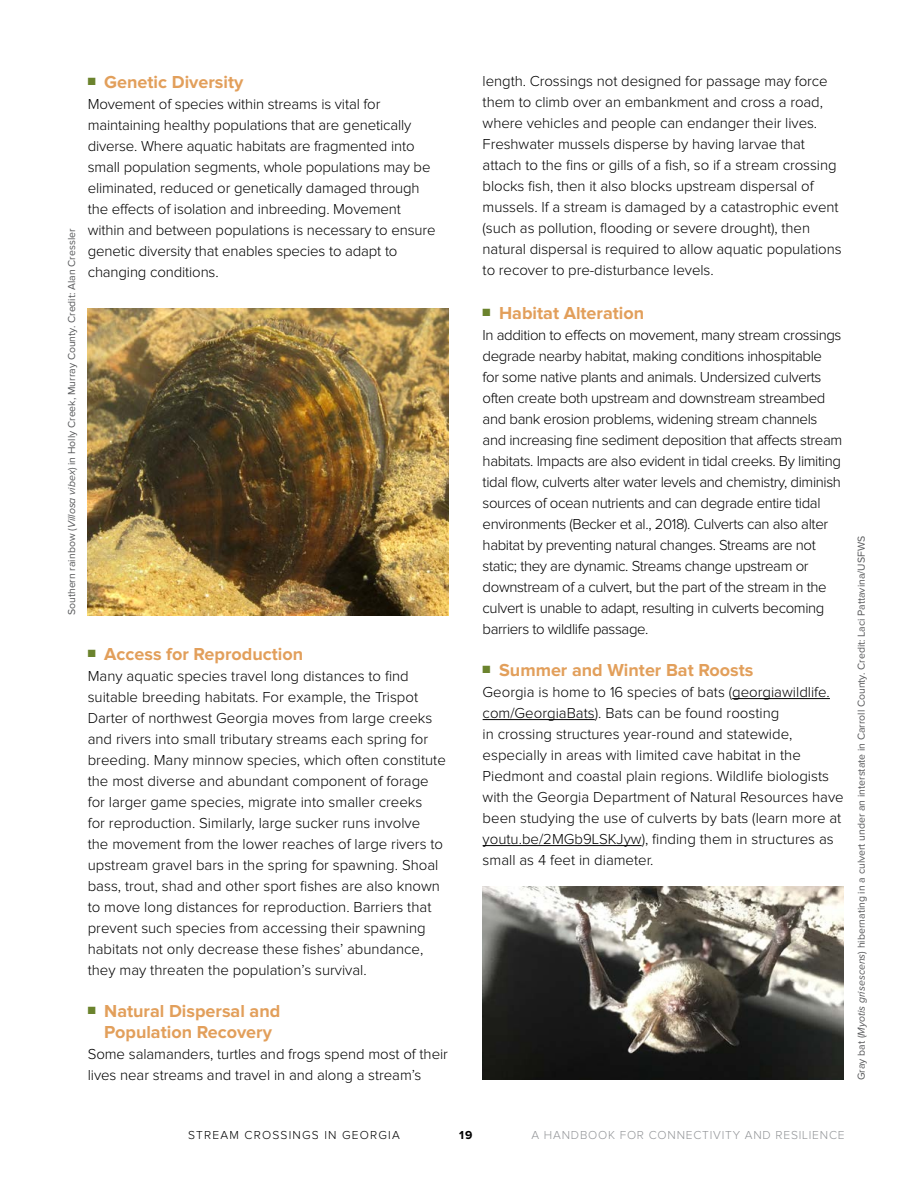
<style>
.page{position:relative;width:918px;height:1188px;background:#fff}
.page>*{position:absolute;margin:0;border:0;box-sizing:border-box;transform-origin:0 0}
.t1{font:700 18px/21px "Proxima Nova";color:#e29f5b;text-align:center}
.t2{font:300 15px/21px "Proxima Nova";letter-spacing:-.005em;color:#000}
.t3{font:300 15px/21px "Proxima Nova";letter-spacing:-.025em;color:#000}
.t4{font:300 12px "Proxima Nova";letter-spacing:.065em;color:#939598}
.t5{font:300 12px "Proxima Nova";letter-spacing:.1em;color:#000}
.t6{font:700 12px "Proxima Nova";color:#000}
.t7{font:10.5px "Proxima Nova";color:#58595b}
.s1{font-style:italic}
</style>
<div class="page">
<hr style="left:732px;top:698px;width:98px;height:1px;background:#000">
<hr style="left:483px;top:719px;width:112px;height:1px;background:#000">
<hr style="left:483px;top:845px;width:159px;height:1px;background:#000">
<img style="left:88px;top:309px;width:361px;height:306px">
<img style="left:483px;top:887px;width:361px;height:193px">
<p class="t7" style="left:65px;top:615px;width:388px;rotate:-90deg">Southern rainbow (<span class="s1">Villosa vibex</span>) in Holly Creek, Murray County. Credit: Alan Cressler</p>
<p class="t1" style="left:88px;top:72px;width:157px"><sup>■</sup> Genetic Diversity</p>
<p class="t2" style="left:88px;top:94px;width:349px">Movement of species within streams is vital for maintaining healthy populations that are genetically diverse. Where aquatic habitats are fragmented into small population segments, whole populations may be eliminated, reduced or genetically damaged through the efects of isolation and inbreeding. Movement within and between populations is necessary to ensure genetic diversity that enables species to adapt to changing conditions.</p>
<p class="t1" style="left:88px;top:644px;width:217px"><sup>■</sup> Access for Reproduction</p>
<p class="t2" style="left:88px;top:666px;width:360px">Many aquatic species travel long distances to fnd suitable breeding habitats. For example, the Trispot Darter of northwest Georgia moves from large creeks and rivers into small tributary streams each spring for breeding. Many minnow species, which often constitute the most diverse and abundant component of forage for larger game species, migrate into smaller creeks<br>for reproduction. Similarly, large sucker runs involve<br>the movement from the lower reaches of large rivers to upstream gravel bars in the spring for spawning. Shoal bass, trout, shad and other sport fshes are also known to move long distances for reproduction. Barriers that prevent such species from accessing their spawning habitats not only decrease these fshes’ abundance, they may threaten the population’s survival.</p>
<p class="t1" style="left:88px;top:1001px;width:194px"><sup>■</sup> Natural Dispersal and<br>Population Recovery</p>
<p class="t2" style="left:88px;top:1044px;width:362px">Some salamanders, turtles and frogs spend most of their lives near streams and travel in and along a stream’s</p>
<p class="t2" style="left:483px;top:71px;width:361px">length. Crossings not designed for passage may force them to climb over an embankment and cross a road, where vehicles and people can endanger their lives.<br>Freshwater mussels disperse by having larvae that attach to the fns or gills of a fsh, so if a stream crossing blocks fsh, then it also blocks upstream dispersal of mussels. If a stream is damaged by a catastrophic event (such as pollution, fooding or severe drought), then natural dispersal is required to allow aquatic populations to recover to pre-disturbance levels.</p>
<p class="t1" style="left:483px;top:303px;width:163px"><sup>■</sup> Habitat Alteration</p>
<p class="t3" style="left:483px;top:324px;width:361px">In addition to efects on movement, many stream crossings degrade nearby habitat, making conditions inhospitable<br>for some native plants and animals. Undersized culverts often create both upstream and downstream streambed and bank erosion problems, widening stream channels and increasing fne sediment deposition that afects stream habitats. Impacts are also evident in tidal creeks. By limiting tidal fow, culverts alter water levels and chemistry, diminish sources of ocean nutrients and can degrade entire tidal environments (Becker et al., 2018). Culverts can also alter habitat by preventing natural changes. Streams are not static; they are dynamic. Streams change upstream or downstream of a culvert, but the part of the stream in the culvert is unable to adapt, resulting in culverts becoming barriers to wildlife passage.</p>
<p class="t1" style="left:483px;top:660px;width:272px"><sup>■</sup> Summer and Winter Bat Roosts</p>
<p class="t2" style="left:483px;top:681px;width:363px">Georgia is home to 16 species of bats (georgiawildlife. com/GeorgiaBats). Bats can be found roosting<br>in crossing structures year-round and statewide, especially in areas with limited cave habitat in the Piedmont and coastal plain regions. Wildlife biologists with the Georgia Department of Natural Resources have been studying the use of culverts by bats (learn more at youtu.be/2MGb9LSKJyw), fnding them in structures as small as 4 feet in diameter.</p>
<p class="t7" style="left:855px;top:1080px;width:545px;rotate:-90deg">Gray bat (<span class="s1">Myotis grisescens</span>) hibernating in a culvert under an interstate in Carroll County. Credit: Laci Pattavina/USFWS</p>
<p class="t5" style="left:188px;top:1128px;width:213px">STREAM CROSSINGS IN GEORGIA</p>
<p class="t6" style="left:459px;top:1128px;width:15px">19</p>
<p class="t4" style="left:532px;top:1128px;width:315px">A HANDBOOK FOR CONNECTIVITY AND RESILIENCE</p>
</div>
